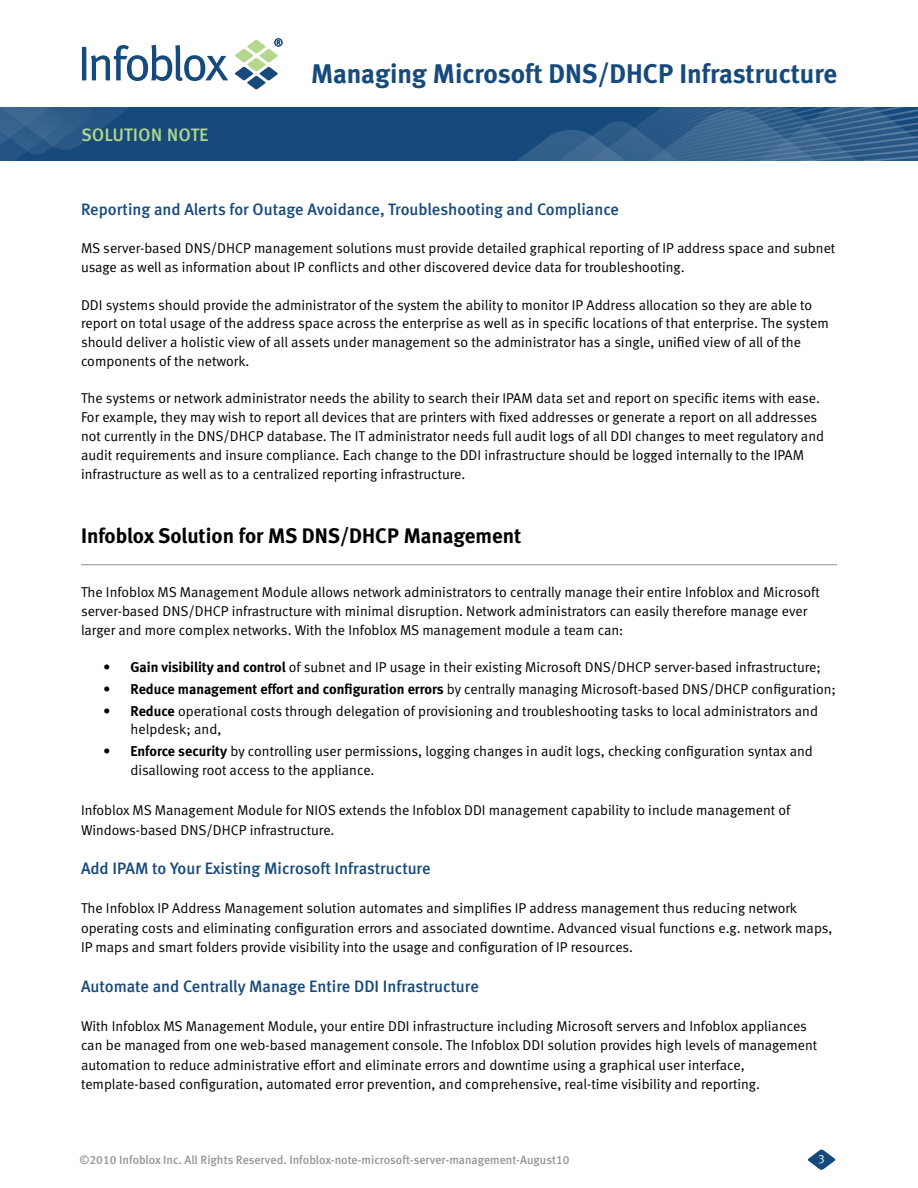
<style>
.page{position:relative;width:918px;height:1188px;background:#fff}
.page>*{position:absolute;margin:0;border:0;box-sizing:border-box;transform-origin:0 0}
.t1{font:27px "Meta Bold LF";color:#174a7c}
.t2{font:21px "Meta Bold LF";color:#000}
.t3{font:18px "Meta Medium LF Caps";color:#b4d88b}
.t4{font:16.5px "Meta Medium LF";color:#174a7c}
.t5{font:14.25px/18.8px "Meta Normal LF";color:#000}
.t6{font:12px "Meta Medium LF";color:#969696}
.t7{font:12px "Meta Normal LF";color:#fff}
.s1{font-family:"Meta Bold LF"}
</style>
<div class="page">
<div style="left:0;top:107px;width:918px;height:54px;background:#174a7c"></div>
<svg style="left:526px;top:107px;width:392px;height:54px"></svg>
<svg style="left:808px;top:1149px;width:27px;height:21px"></svg>
<svg style="left:0;top:44px;width:228px;height:117px"></svg>
<svg style="left:235px;top:38px;width:48px;height:52px"></svg>
<hr style="left:81px;top:564px;width:756px;height:1px;background:#8f8f8f">
<p class="t3" style="left:81px;top:124px;width:129px">SOLUTION NOTE</p>
<h1 class="t1" style="left:311px;top:57px;width:527px">Managing Microsoft DNS/DHCP Infrastructure</h1>
<p class="t4" style="left:81px;top:200px;width:540px">Reporting and Alerts for Outage Avoidance, Troubleshooting and Compliance</p>
<p class="t5" style="left:81px;top:239px;width:756px">MS server-based DNS/DHCP management solutions must provide detailed graphical reporting of IP address space and subnet usage as well as information about IP conflicts and other discovered device data for troubleshooting.</p>
<p class="t5" style="left:81px;top:295px;width:749px">DDI systems should provide the administrator of the system the ability to monitor IP Address allocation so they are able to report on total usage of the address space across the enterprise as well as in specific locations of that enterprise. The system should deliver a holistic view of all assets under management so the administrator has a single, unified view of all of the components of the network.</p>
<p class="t5" style="left:81px;top:389px;width:745px">The systems or network administrator needs the ability to search their IPAM data set and report on specific items with ease.<br>For example, they may wish to report all devices that are printers with fixed addresses or generate a report on all addresses not currently in the DNS/DHCP database. The IT administrator needs full audit logs of all DDI changes to meet regulatory and audit requirements and insure compliance. Each change to the DDI infrastructure should be logged internally to the IPAM infrastructure as well as to a centralized reporting infrastructure.</p>
<h2 class="t2" style="left:81px;top:524px;width:442px">Infoblox Solution for MS DNS/DHCP Management</h2>
<p class="t5" style="left:81px;top:583px;width:740px">The Infoblox MS Management Module allows network administrators to centrally manage their entire Infoblox and Microsoft server-based DNS/DHCP infrastructure with minimal disruption. Network administrators can easily therefore manage ever larger and more complex networks. With the Infoblox MS management module a team can:</p>
<p class="t5" style="left:104px;top:658px;width:719px"><span class="s1">• Gain visibility and control</span> of subnet and IP usage in their existing Microsoft DNS/DHCP server-based infrastructure;</p>
<p class="t5" style="left:104px;top:679px;width:734px"><span class="s1">• Reduce management effort and configuration errors</span> by centrally managing Microsoft-based DNS/DHCP configuration;</p>
<p class="t5" style="left:131px;top:701px;width:689px;text-indent:-27px"><span class="s1">• Reduce</span> operational costs through delegation of provisioning and troubleshooting tasks to local administrators and helpdesk; and,</p>
<p class="t5" style="left:131px;top:742px;width:684px;text-indent:-27px"><span class="s1">• Enforce security</span> by controlling user permissions, logging changes in audit logs, checking configuration syntax and disallowing root access to the appliance.</p>
<p class="t5" style="left:81px;top:801px;width:711px;line-height:19.5px">Infoblox MS Management Module for NIOS extends the Infoblox DDI management capability to include management of<br>Windows-based DNS/DHCP infrastructure.</p>
<p class="t4" style="left:81px;top:859px;width:351px">Add IPAM to Your Existing Microsoft Infrastructure</p>
<p class="t5" style="left:81px;top:898px;width:753px;line-height:19.5px">The Infoblox IP Address Management solution automates and simplifies IP address management thus reducing network operating costs and eliminating configuration errors and associated downtime. Advanced visual functions e.g. network maps,<br>IP maps and smart folders provide visibility into the usage and configuration of IP resources.</p>
<p class="t4" style="left:81px;top:976px;width:399px">Automate and Centrally Manage Entire DDI Infrastructure</p>
<p class="t5" style="left:81px;top:1016px;width:738px;line-height:19.5px">With Infoblox MS Management Module, your entire DDI infrastructure including Microsoft servers and Infoblox appliances can be managed from one web-based management console. The Infoblox DDI solution provides high levels of management automation to reduce administrative effort and eliminate errors and downtime using a graphical user interface, template-based configuration, automated error prevention, and comprehensive, real-time visibility and reporting.</p>
<p class="t6" style="left:80px;top:1153px;width:491px">©2010 Infoblox Inc. All Rights Reserved. Infoblox-note-microsoft-server-management-August10</p>
<p class="t7" style="left:818px;top:1152px;width:8px">3</p>
</div>
